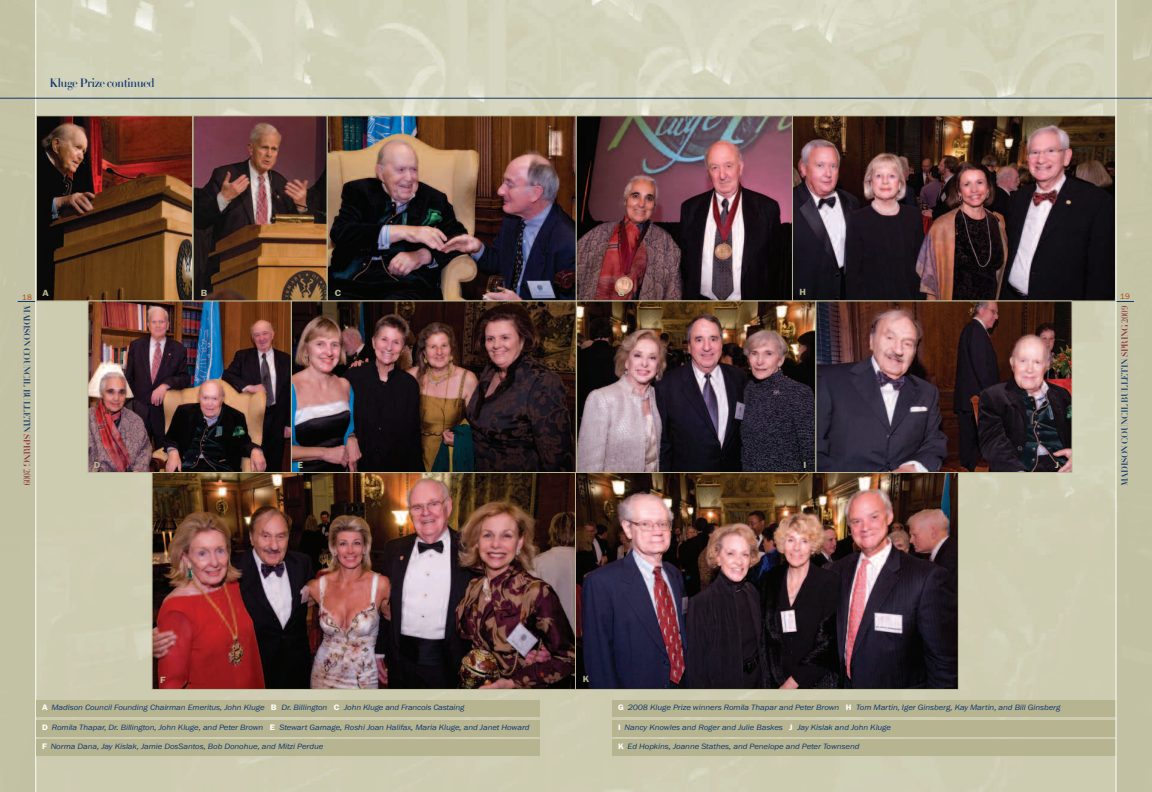
<style>
.page{position:relative;width:1152px;height:792px;background:#fff}
.page>*{position:absolute;margin:0;border:0;box-sizing:border-box;transform-origin:0 0}
.t1{font:12px "Didot LT Std Headline";letter-spacing:-.05em;color:#11386d}
.t2{font:9px "Didot LT Std Headline";letter-spacing:-.05em;color:#11386d}
.t3{font:600 9px "ITC Franklin Gothic Std";color:#b6b491;scale:1.1 1}
.t4{font:italic 8px "Franklin Gothic";letter-spacing:-.01em;color:#11386d;scale:1.1 1}
.t5{font:8px "ITC Franklin Gothic Std";color:#a84c13}
.s1{color:#892c3a}
.s2{font-family:"ITC Franklin Gothic Std";font-weight:600;font-style:normal;color:#fff}
</style>
<div class="page">
<img style="left:37px;top:0;width:1079px;height:792px">
<div style="left:1117px;top:0;width:35px;height:792px;background:#c4c2a5"></div>
<div style="left:0;top:0;width:36px;height:792px;background:#c4c2a5"></div>
<img style="left:38px;top:117px;width:153px;height:182px">
<div style="left:36px;top:115px;width:157px;height:186px;border:1px solid #b6b491"></div>
<img style="left:195px;top:117px;width:919px;height:183px">
<div style="left:193px;top:115px;width:135px;height:187px;border:1px solid #b6b491"></div>
<div style="left:576px;top:115px;width:217px;height:187px;border:1px solid #b6b491"></div>
<img style="left:90px;top:302px;width:980px;height:169px">
<div style="left:576px;top:300px;width:240px;height:173px;border:1px solid #b6b491"></div>
<div style="left:291px;top:300px;width:286px;height:173px;border:1px solid #b6b491"></div>
<img style="left:154px;top:474px;width:803px;height:214px">
<div style="left:575px;top:472px;width:384px;height:218px;border:1px solid #b6b491"></div>
<div style="left:815px;top:300px;width:257px;height:173px;border:1px solid #b6b491"></div>
<div style="left:88px;top:300px;width:204px;height:173px;border:1px solid #b6b491"></div>
<div style="left:152px;top:472px;width:424px;height:218px;border:1px solid #b6b491"></div>
<div style="left:36px;top:700px;width:504px;height:16px;background:#b6b491"></div>
<div style="left:36px;top:720px;width:504px;height:16px;background:#b6b491"></div>
<div style="left:36px;top:740px;width:504px;height:16px;background:#b6b491"></div>
<div style="left:612px;top:700px;width:504px;height:16px;background:#b6b491"></div>
<div style="left:612px;top:720px;width:504px;height:16px;background:#b6b491"></div>
<div style="left:612px;top:740px;width:504px;height:16px;background:#b6b491"></div>
<hr style="left:0;top:98px;width:1152px;height:1px;background:#11386d">
<p class="t1" style="left:50px;top:78px;width:107px">Kluge Prize continued</p>
<p class="t5" style="left:22px;top:294px;width:11px">18</p>
<p class="t2" style="left:31px;top:305px;width:182px;rotate:90deg">MADISON COUNCIL BULLETIN <span class="s1">SPRING 2009</span></p>
<p class="t3" style="left:42px;top:289px;width:7px">A</p>
<p class="t3" style="left:335px;top:289px;width:7px">C</p>
<p class="t3" style="left:201px;top:289px;width:7px">B</p>
<p class="t3" style="left:618px;top:289px;width:7px">G</p>
<p class="t3" style="left:800px;top:288px;width:7px">H</p>
<p class="t3" style="left:803px;top:462px;width:4px">I</p>
<p class="t3" style="left:94px;top:462px;width:7px">D</p>
<p class="t3" style="left:298px;top:462px;width:7px">E</p>
<p class="t3" style="left:1055px;top:462px;width:5px">J</p>
<p class="t5" style="left:1120px;top:294px;width:11px">19</p>
<p class="t2" style="left:1121px;top:486px;width:182px;rotate:-90deg">MADISON COUNCIL BULLETIN <span class="s1">SPRING 2009</span></p>
<p class="t3" style="left:160px;top:676px;width:6px">F</p>
<p class="t4" style="left:42px;top:702px;width:386px"><span class="s2">A</span> Madison Council Founding Chairman Emeritus, John Kluge <span class="s2">B</span> Dr. Billington <span class="s2">C</span> John Kluge and Francois Castaing</p>
<p class="t4" style="left:42px;top:722px;width:445px"><span class="s2">D</span> Romila Thapar, Dr. Billington, John Kluge, and Peter Brown <span class="s2">E</span> Stewart Gamage, Roshi Joan Halifax, Maria Kluge, and Janet Howard</p>
<p class="t4" style="left:42px;top:742px;width:257px"><span class="s2">F</span> Norma Dana, Jay Kislak, Jamie DosSantos, Bob Donohue, and Mitzi Perdue</p>
<p class="t3" style="left:583px;top:675px;width:7px">K</p>
<p class="t4" style="left:618px;top:702px;width:404px"><span class="s2">G</span> 2008 Kluge Prize winners Romila Thapar and Peter Brown <span class="s2">H</span> Tom Martin, Iger Ginsberg, Kay Martin, and Bill Ginsberg</p>
<p class="t4" style="left:618px;top:722px;width:250px"><span class="s2">I</span> Nancy Knowles and Roger and Julie Baskes <span class="s2">J</span> Jay Kislak and John Kluge</p>
<p class="t4" style="left:618px;top:742px;width:221px"><span class="s2">K</span> Ed Hopkins, Joanne Stathes, and Penelope and Peter Townsend</p>
</div>
